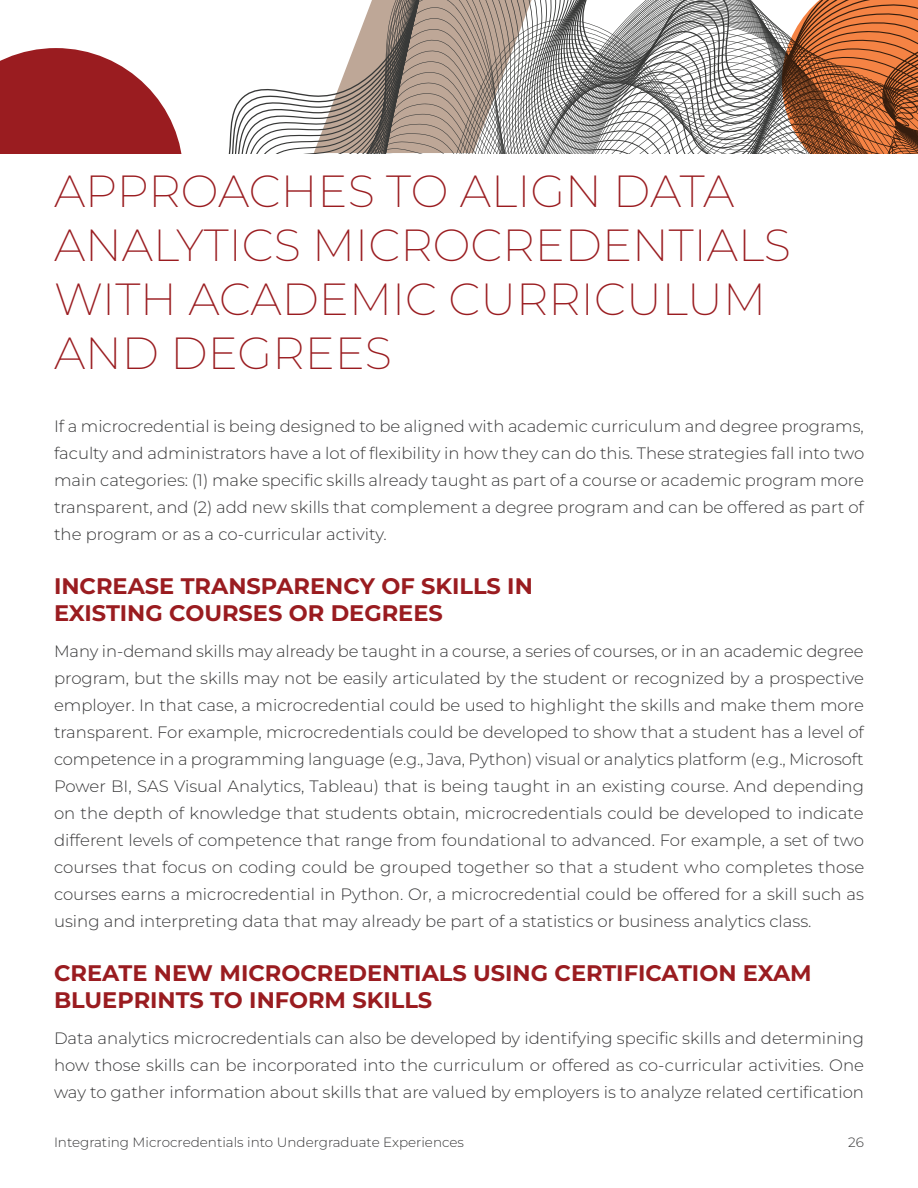
<style>
.page{position:relative;width:918px;height:1188px;background:#fff}
.page>*{position:absolute;margin:0;border:0;box-sizing:border-box;transform-origin:0 0}
.t1{font:200 45px/54px "Montserrat";color:#9a1c20}
.t2{font:700 22.5px/27px "Montserrat";color:#9a1c20}
.t3{font:100 16.5px/27px "Montserrat";color:#383839;text-align:justify}
.t4{font:100 13.5px "Montserrat";color:#383839}
</style>
<div class="page">
<svg style="left:0;top:0;width:918px;height:153px"></svg>
<h1 class="t1" style="left:54px;top:163px;width:739px">APPROACHES TO ALIGN DATA<br>ANALYTICS MICROCREDENTIALS<br>WITH ACADEMIC CURRICULUM<br>AND DEGREES</h1>
<p class="t3" style="left:54px;top:413px;width:812px">If a microcredential is being designed to be aligned with academic curriculum and degree programs, faculty and administrators have a lot of flexibility in how they can do this. These strategies fall into two main categories: (1) make specific skills already taught as part of a course or academic program more transparent, and (2) add new skills that complement a degree program and can be offered as part of the program or as a co-curricular activity.</p>
<h2 class="t2" style="left:54px;top:572px;width:480px">INCREASE TRANSPARENCY OF SKILLS IN<br>EXISTING COURSES OR DEGREES</h2>
<p class="t3" style="left:54px;top:638px;width:812px">Many in-demand skills may already be taught in a course, a series of courses, or in an academic degree program, but the skills may not be easily articulated by the student or recognized by a prospective employer. In that case, a microcredential could be used to highlight the skills and make them more transparent. For example, microcredentials could be developed to show that a student has a level of competence in a programming language (e.g., Java, Python) visual or analytics platform (e.g., Microsoft Power BI, SAS Visual Analytics, Tableau) that is being taught in an existing course. And depending on the depth of knowledge that students obtain, microcredentials could be developed to indicate different levels of competence that range from foundational to advanced. For example, a set of two courses that focus on coding could be grouped together so that a student who completes those courses earns a microcredential in Python. Or, a microcredential could be offered for a skill such as using and interpreting data that may already be part of a statistics or business analytics class.</p>
<h2 class="t2" style="left:54px;top:959px;width:759px">CREATE NEW MICROCREDENTIALS USING CERTIFICATION EXAM<br>BLUEPRINTS TO INFORM SKILLS</h2>
<p class="t3" style="left:54px;top:1025px;width:812px">Data analytics microcredentials can also be developed by identifying specific skills and determining how those skills can be incorporated into the curriculum or offered as co-curricular activities. One way to gather information about skills that are valued by employers is to analyze related certification</p>
<p class="t4" style="left:54px;top:1133px;width:412px">Integrating Microcredentials into Undergraduate Experiences</p>
<p class="t4" style="left:848px;top:1133px;width:17px">26</p>
</div>
